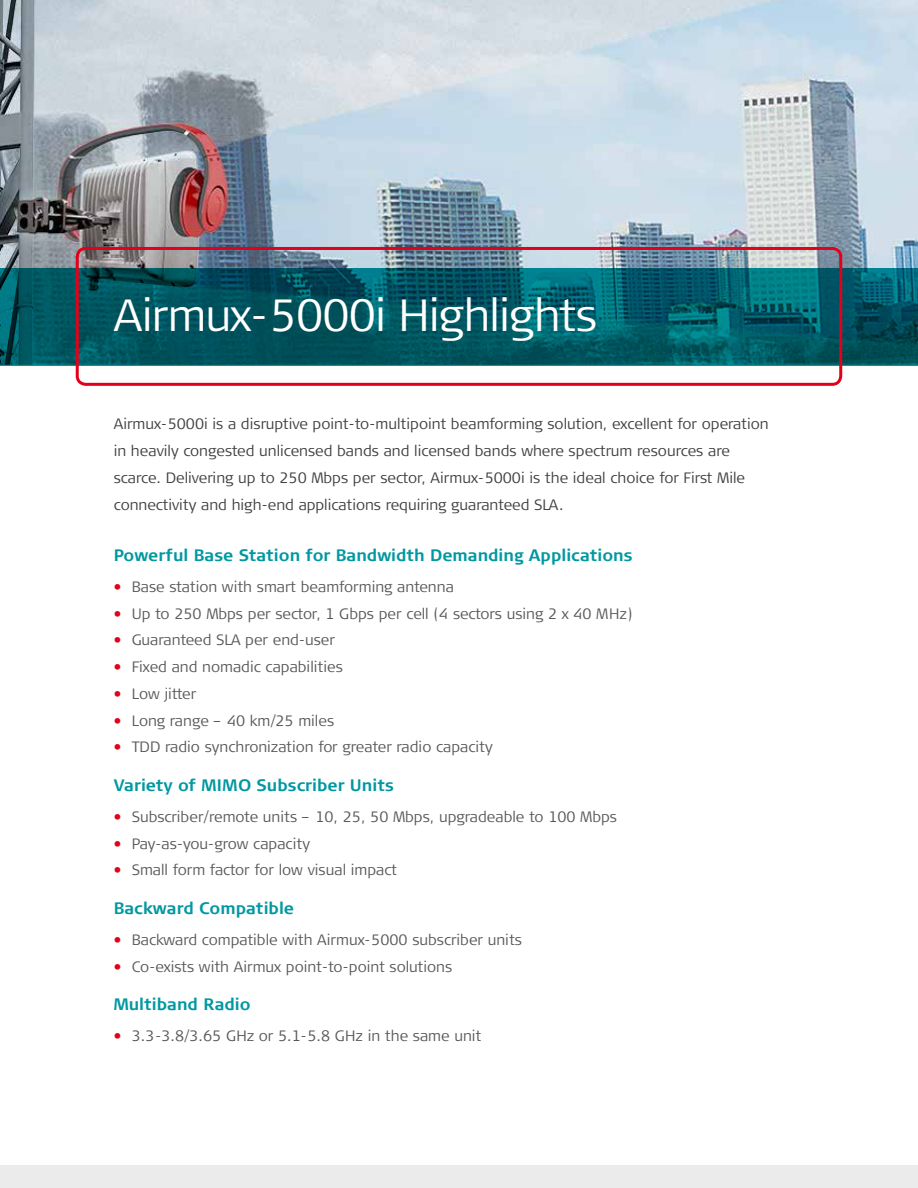
<style>
.page{position:relative;width:918px;height:1188px;background:#fff}
.page>*{position:absolute;margin:0;border:0;box-sizing:border-box;transform-origin:0 0}
.t1{font:300 45px "Signa Column";letter-spacing:-.02em;color:#fff}
.t2{font:700 16.5px "Signa Column";color:#0098a1}
.t3{font:300 15px "Signa Column";color:#58585a}
.t4{font:300 15px/27px "Signa Column";color:#3e3d40}
.s1{font-family:"Signa Normal";font-weight:700;color:#e2001a}
</style>
<div class="page">
<div style="left:0;top:1165px;width:918px;height:23px;background:#ebebeb"></div>
<img style="left:0;top:0;width:918px;height:268px">
<svg style="left:0;top:268px;width:918px;height:97px;background:#005763"></svg>
<div style="left:76px;top:247px;width:766px;height:139px;border:3px solid #e2001a;border-radius:9px"></div>
<h1 class="t1" style="left:114px;top:290px;width:485px">Airmux-5000i Highlights</h1>
<p class="t4" style="left:114px;top:410px;width:656px">Airmux-5000i is a disruptive point-to-multipoint beamforming solution, excellent for operation in heavily congested unlicensed bands and licensed bands where spectrum resources are scarce. Delivering up to 250 Mbps per sector, Airmux-5000i is the ideal choice for First Mile connectivity and high-end applications requiring guaranteed SLA.</p>
<p class="t2" style="left:114px;top:546px;width:520px">Powerful Base Station for Bandwidth Demanding Applications</p>
<p class="t3" style="left:114px;top:578px;width:342px"><span class="s1">•</span> Base station with smart beamforming antenna</p>
<p class="t3" style="left:114px;top:605px;width:520px"><span class="s1">•</span> Up to 250 Mbps per sector, 1 Gbps per cell (4 sectors using 2 x 40 MHz)</p>
<p class="t3" style="left:114px;top:632px;width:223px"><span class="s1">•</span> Guaranteed SLA per end-user</p>
<p class="t3" style="left:114px;top:659px;width:231px"><span class="s1">•</span> Fixed and nomadic capabilities</p>
<p class="t3" style="left:114px;top:685px;width:84px"><span class="s1">•</span> Low jitter</p>
<p class="t3" style="left:114px;top:712px;width:222px"><span class="s1">•</span> Long range – 40 km/25 miles</p>
<p class="t3" style="left:114px;top:739px;width:381px"><span class="s1">•</span> TDD radio synchronization for greater radio capacity</p>
<p class="t2" style="left:114px;top:776px;width:282px">Variety of MIMO Subscriber Units</p>
<p class="t3" style="left:114px;top:808px;width:505px"><span class="s1">•</span> Subscriber/remote units – 10, 25, 50 Mbps, upgradeable to 100 Mbps</p>
<p class="t3" style="left:114px;top:835px;width:198px"><span class="s1">•</span> Pay-as-you-grow capacity</p>
<p class="t3" style="left:114px;top:862px;width:285px"><span class="s1">•</span> Small form factor for low visual impact</p>
<p class="t2" style="left:114px;top:899px;width:182px">Backward Compatible</p>
<p class="t3" style="left:114px;top:931px;width:410px"><span class="s1">•</span> Backward compatible with Airmux-5000 subscriber units</p>
<p class="t3" style="left:114px;top:958px;width:340px"><span class="s1">•</span> Co-exists with Airmux point-to-point solutions</p>
<p class="t2" style="left:114px;top:995px;width:138px">Multiband Radio</p>
<p class="t3" style="left:114px;top:1028px;width:369px"><span class="s1">•</span> 3.3-3.8/3.65 GHz or 5.1-5.8 GHz in the same unit</p>
</div>
